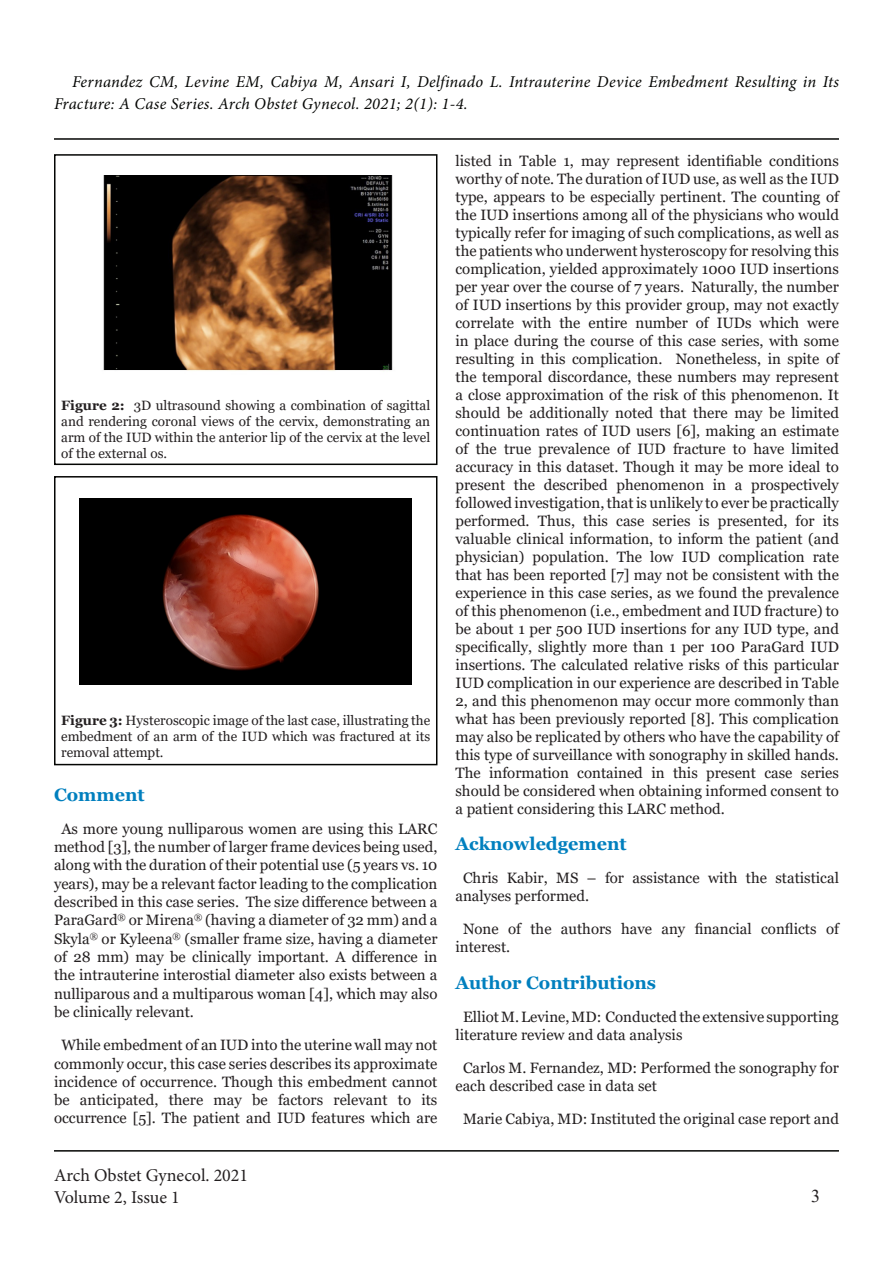
<style>
.page{position:relative;width:893px;height:1263px;background:#fff}
.page>*{position:absolute;margin:0;border:0;box-sizing:border-box;transform-origin:0 0}
.t1{font:700 18px "Georgia";color:#007fbe}
.t2{font:18px/21.6px "Minion Pro";letter-spacing:-.005em;color:#231f20}
.t3{font:18px "Times New Roman";color:#231f20}
.t4{font:italic 16.5px/21.6px "Minion Pro";letter-spacing:.015em;color:#040503}
.t5{font:15px/18px "Georgia";color:#231f20}
.t6{font:13.5px/16.2px "Georgia";color:#231f20;text-align:justify}
.s1{font-weight:700}
</style>
<div class="page">
<hr style="left:54px;top:1150px;width:785px;height:1px;background:#040503">
<hr style="left:54px;top:138px;width:785px;height:2px;background:#040503">
<img style="left:103px;top:175px;width:290px;height:196px">
<div style="left:54px;top:154px;width:383px;height:311px;border:2px solid #040503"></div>
<img style="left:80px;top:498px;width:332px;height:187px">
<div style="left:54px;top:476px;width:383px;height:289px;border:2px solid #040503"></div>
<p class="t4" style="left:54px;top:71px;width:786px;text-indent:18px">Fernandez CM, Levine EM, Cabiya M, Ansari I, Delfinado L. Intrauterine Device Embedment Resulting in Its<br>Fracture: A Case Series. Arch Obstet Gynecol. 2021; 2(1): 1-4.</p>
<p class="t6" style="left:61px;top:397px;width:370px"><span class="s1">Figure 2:</span> 3D ultrasound showing a combination of sagittal and rendering coronal views of the cervix, demonstrating an arm of the IUD within the anterior lip of the cervix at the level of the external os.</p>
<p class="t6" style="left:61px;top:712px;width:370px"><span class="s1">Figure 3:</span> Hysteroscopic image of the last case, illustrating the embedment of an arm of the IUD which was fractured at its removal attempt.</p>
<p class="t1" style="left:54px;top:783px;width:92px">Comment</p>
<p class="t5" style="left:54px;top:820px;width:385px;text-align:justify;text-indent:8px">As more young nulliparous women are using this LARC method [3], the number of larger frame devices being used, along with the duration of their potential use (5 years vs. 10 years), may be a relevant factor leading to the complication described in this case series. The size difference between a ParaGard<sup>®</sup> or Mirena<sup>®</sup> (having a diameter of 32 mm) and a Skyla<sup>®</sup> or Kyleena<sup>®</sup> (smaller frame size, having a diameter of 28 mm) may be clinically important. A difference in the intrauterine interostial diameter also exists between a nulliparous and a multiparous woman [4], which may also be clinically relevant.</p>
<p class="t5" style="left:54px;top:1036px;width:385px;text-align:center">While embedment of an IUD into the uterine wall may not commonly occur, this case series describes its approximate incidence of occurrence. Though this embedment cannot be anticipated, there may be factors relevant to its occurrence [5]. The patient and IUD features which are</p>
<p class="t2" style="left:54px;top:1164px;width:196px">Arch Obstet Gynecol. 2021<br>Volume 2, Issue 1</p>
<p class="t5" style="left:455px;top:152px;width:385px;text-align:justify">listed in Table 1, may represent identifiable conditions worthy of note. The duration of IUD use, as well as the IUD type, appears to be especially pertinent. The counting of the IUD insertions among all of the physicians who would typically refer for imaging of such complications, as well as the patients who underwent hysteroscopy for resolving this complication, yielded approximately 1000 IUD insertions per year over the course of 7 years. Naturally, the number of IUD insertions by this provider group, may not exactly correlate with the entire number of IUDs which were in place during the course of this case series, with some resulting in this complication. Nonetheless, in spite of the temporal discordance, these numbers may represent a close approximation of the risk of this phenomenon. It should be additionally noted that there may be limited continuation rates of IUD users [6], making an estimate of the true prevalence of IUD fracture to have limited accuracy in this dataset. Though it may be more ideal to present the described phenomenon in a prospectively followed investigation, that is unlikely to ever be practically performed. Thus, this case series is presented, for its valuable clinical information, to inform the patient (and physician) population. The low IUD complication rate that has been reported [7] may not be consistent with the experience in this case series, as we found the prevalence of this phenomenon (i.e., embedment and IUD fracture) to be about 1 per 500 IUD insertions for any IUD type, and specifically, slightly more than 1 per 100 ParaGard IUD insertions. The calculated relative risks of this particular IUD complication in our experience are described in Table 2, and this phenomenon may occur more commonly than what has been previously reported [8]. This complication may also be replicated by others who have the capability of this type of surveillance with sonography in skilled hands.<br>The information contained in this present case series should be considered when obtaining informed consent to a patient considering this LARC method.</p>
<p class="t1" style="left:455px;top:832px;width:173px">Acknowledgement</p>
<p class="t5" style="left:455px;top:869px;width:385px;text-indent:8px">Chris Kabir, MS – for assistance with the statistical analyses performed.</p>
<p class="t5" style="left:455px;top:920px;width:385px;text-indent:8px">None of the authors have any financial conflicts of interest.</p>
<p class="t1" style="left:455px;top:971px;width:202px">Author Contributions</p>
<p class="t5" style="left:455px;top:1008px;width:385px;text-indent:8px">Elliot M. Levine, MD: Conducted the extensive supporting literature review and data analysis</p>
<p class="t5" style="left:455px;top:1059px;width:385px;text-indent:8px">Carlos M. Fernandez, MD: Performed the sonography for each described case in data set</p>
<p class="t5" style="left:463px;top:1110px;width:377px">Marie Cabiya, MD: Instituted the original case report and</p>
<p class="t3" style="left:811px;top:1183px;width:10px">3</p>
</div>
